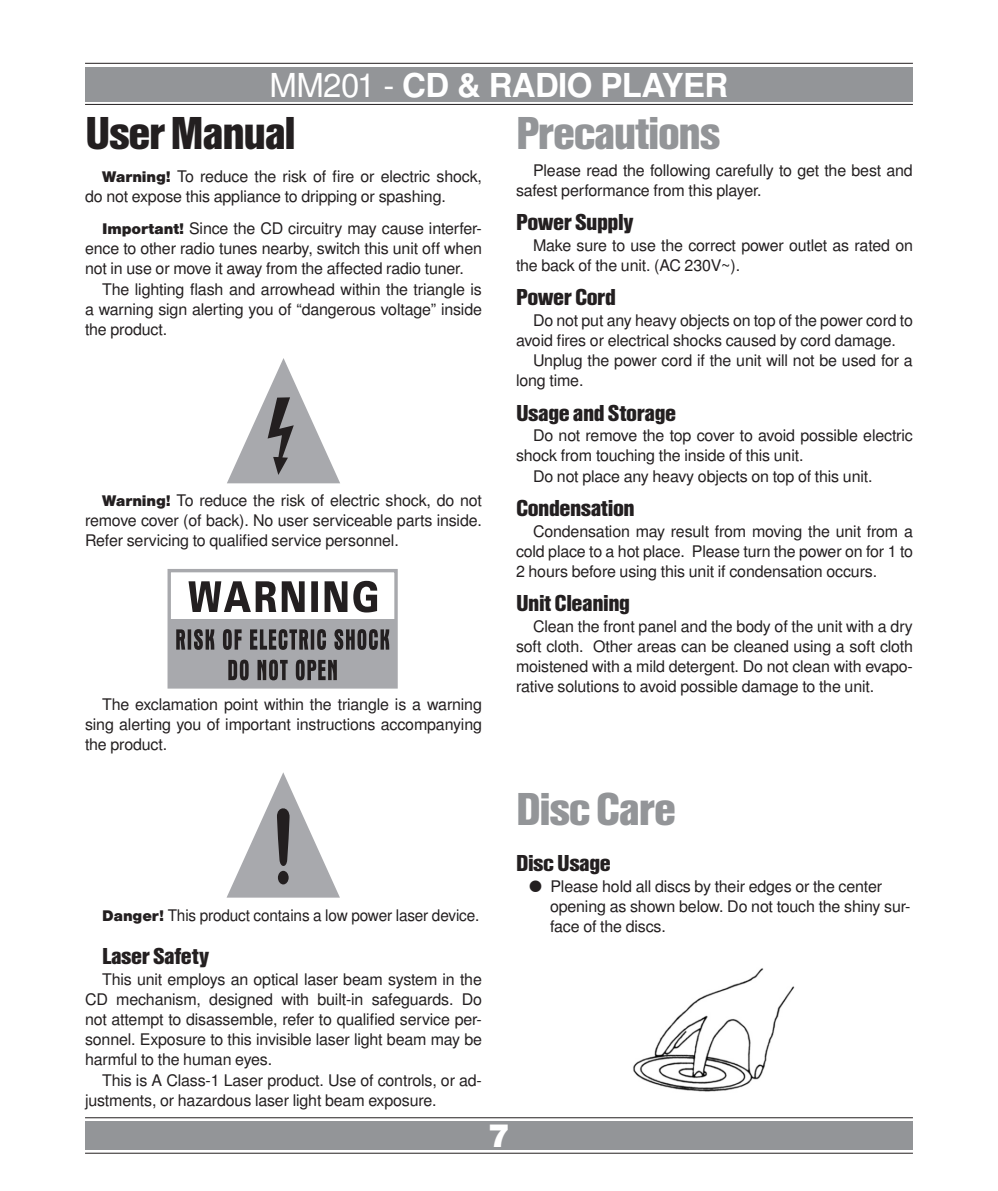
<style>
.page{position:relative;width:998px;height:1191px;background:#fff}
.page>*{position:absolute;margin:0;border:0;box-sizing:border-box;transform-origin:0 0}
._06_Tytół_I_Stopnia{font:48px "Nimbus San TOT Bla Con";letter-spacing:-.03em;color:#939598}
._06A_Angielska{font:48px "Nimbus San TOT Bla Con";letter-spacing:-.03em;color:#231f20}
.t1{font:900 34px "Nimbus San TOT";color:#fff}
.t2{font:700 33px "Nimbus San LOT";letter-spacing:-.02em;color:#fff}
._07_Tytół_II_Stopnia{font:24px "Nimbus San TOT Bla Con";letter-spacing:-.02em;color:#231f20}
._04_Podcięty_Kropka{font:16px/20px "Nimbus San LOT";letter-spacing:-.01em;color:#231f20}
._04_Podcięty_Kropka-2{font:16px "Nimbus San LOT";letter-spacing:-.01em;color:#231f20;scale:.96 1}
.s1{font-weight:400}
.s2{font-family:"Nimbus San TOT";font-weight:900}
</style>
<div class="page">
<div style="left:85px;top:67px;width:828px;height:34px;background:#939598"></div>
<div style="left:85px;top:1121px;width:828px;height:28px;background:#939598"></div>
<hr style="left:85px;top:63px;width:828px;height:1px;background:#231f20">
<hr style="left:85px;top:104px;width:828px;height:1px;background:#231f20">
<hr style="left:85px;top:1117px;width:828px;height:1px;background:#231f20">
<hr style="left:85px;top:1152px;width:828px;height:1px;background:#231f20">
<svg style="left:227px;top:358px;width:113px;height:125px"></svg>
<div style="left:167px;top:569px;width:231px;height:119px;border:3px solid #a8a9ad"></div>
<div style="left:169px;top:620px;width:227px;height:67px;background:#a8a9ad"></div>
<svg style="left:176px;top:629px;width:213px;height:51px"></svg>
<svg style="left:188px;top:581px;width:189px;height:31px"></svg>
<svg style="left:227px;top:772px;width:113px;height:125px"></svg>
<img style="left:633px;top:968px;width:162px;height:124px">
<h3 class="t2" style="left:270px;top:65px;width:460px"><span class="s1">MM201 -</span> CD &amp; RADIO PLAYER</h3>
<p class="_06A_Angielska" style="left:85px;top:106px;width:212px">User Manual</p>
<p class="_04_Podcięty_Kropka" style="left:85px;top:166px;width:398px;text-indent:17px"><span class="s2">Warning!</span> To reduce the risk of fire or electric shock, do not expose this appliance to dripping or spashing.</p>
<p class="_04_Podcięty_Kropka" style="left:85px;top:219px;width:398px;text-align:justify;text-indent:17px"><span class="s2">Important!</span> Since the CD circuitry may cause interfer&shy;ence to other radio tunes nearby, switch this unit off when not in use or move it away from the affected radio tuner.</p>
<p class="_04_Podcięty_Kropka" style="left:85px;top:280px;width:398px;text-align:justify;text-indent:17px">The lighting flash and arrowhead within the triangle is a warning sign alerting you of “dangerous voltage” inside the product.</p>
<p class="_04_Podcięty_Kropka" style="left:85px;top:490px;width:398px;text-align:justify;text-indent:17px"><span class="s2">Warning!</span> To reduce the risk of electric shock, do not remove cover (of back). No user serviceable parts inside.<br>Refer servicing to qualified service personnel.</p>
<p class="_04_Podcięty_Kropka" style="left:85px;top:695px;width:398px;text-align:justify;text-indent:17px">The exclamation point within the triangle is a warning sing alerting you of important instructions accompanying the product.</p>
<p class="_06_Tytół_I_Stopnia" style="left:516px;top:106px;width:206px">Precautions</p>
<p class="_04_Podcięty_Kropka" style="left:516px;top:160px;width:398px;text-indent:17px">Please read the following carefully to get the best and safest performance from this player.</p>
<p class="_07_Tytół_II_Stopnia" style="left:516px;top:208px;width:119px">Power Supply</p>
<p class="_04_Podcięty_Kropka" style="left:516px;top:235px;width:398px;text-indent:17px">Make sure to use the correct power outlet as rated on the back of the unit. (AC 230V~).</p>
<p class="_07_Tytół_II_Stopnia" style="left:516px;top:283px;width:102px">Power Cord</p>
<p class="_04_Podcięty_Kropka" style="left:516px;top:310px;width:398px;text-indent:17px">Do not put any heavy objects on top of the power cord to avoid fires or electrical shocks caused by cord damage.</p>
<p class="_04_Podcięty_Kropka" style="left:516px;top:351px;width:398px;text-indent:17px">Unplug the power cord if the unit will not be used for a long time.</p>
<p class="_07_Tytół_II_Stopnia" style="left:516px;top:399px;width:162px">Usage and Storage</p>
<p class="_04_Podcięty_Kropka" style="left:516px;top:426px;width:398px;text-indent:17px">Do not remove the top cover to avoid possible electric shock from touching the inside of this unit.</p>
<p class="_04_Podcięty_Kropka" style="left:533px;top:467px;width:341px">Do not place any heavy objects on top of this unit.</p>
<p class="_07_Tytół_II_Stopnia" style="left:516px;top:495px;width:120px">Condensation</p>
<p class="_04_Podcięty_Kropka" style="left:516px;top:521px;width:398px;text-align:justify;text-indent:17px">Condensation may result from moving the unit from a cold place to a hot place. Please turn the power on for 1 to 2 hours before using this unit if condensation occurs.</p>
<p class="_07_Tytół_II_Stopnia" style="left:516px;top:589px;width:116px">Unit Cleaning</p>
<p class="_04_Podcięty_Kropka" style="left:516px;top:616px;width:398px;text-align:justify;text-indent:17px">Clean the front panel and the body of the unit with a dry soft cloth. Other areas can be cleaned using a soft cloth moistened with a mild detergent. Do not clean with evapo&shy;rative solutions to avoid possible damage to the unit.</p>
<p class="_04_Podcięty_Kropka-2" style="left:102px;top:905px;width:395px"><span class="s2">Danger!</span> This product contains a low power laser device.</p>
<p class="_07_Tytół_II_Stopnia" style="left:102px;top:942px;width:109px">Laser Safety</p>
<p class="_04_Podcięty_Kropka" style="left:85px;top:969px;width:398px;text-align:justify;text-indent:17px">This unit employs an optical laser beam system in the CD mechanism, designed with built-in safeguards. Do not attempt to disassemble, refer to qualified service per&shy;sonnel. Exposure to this invisible laser light beam may be harmful to the human eyes.</p>
<p class="_04_Podcięty_Kropka" style="left:85px;top:1070px;width:398px;text-indent:17px">This is A Class-1 Laser product. Use of controls, or ad&shy;justments, or hazardous laser light beam exposure.</p>
<h2 class="t1" style="left:488px;top:1116px;width:24px">7</h2>
<p class="_06_Tytół_I_Stopnia" style="left:516px;top:782px;width:162px">Disc Care</p>
<p class="_07_Tytół_II_Stopnia" style="left:516px;top:849px;width:96px">Disc Usage</p>
<p class="_04_Podcięty_Kropka" style="left:550px;top:876px;width:362px">Please hold all discs by their edges or the center opening as shown below. Do not touch the shiny sur&shy;face of the discs.</p>
</div>
